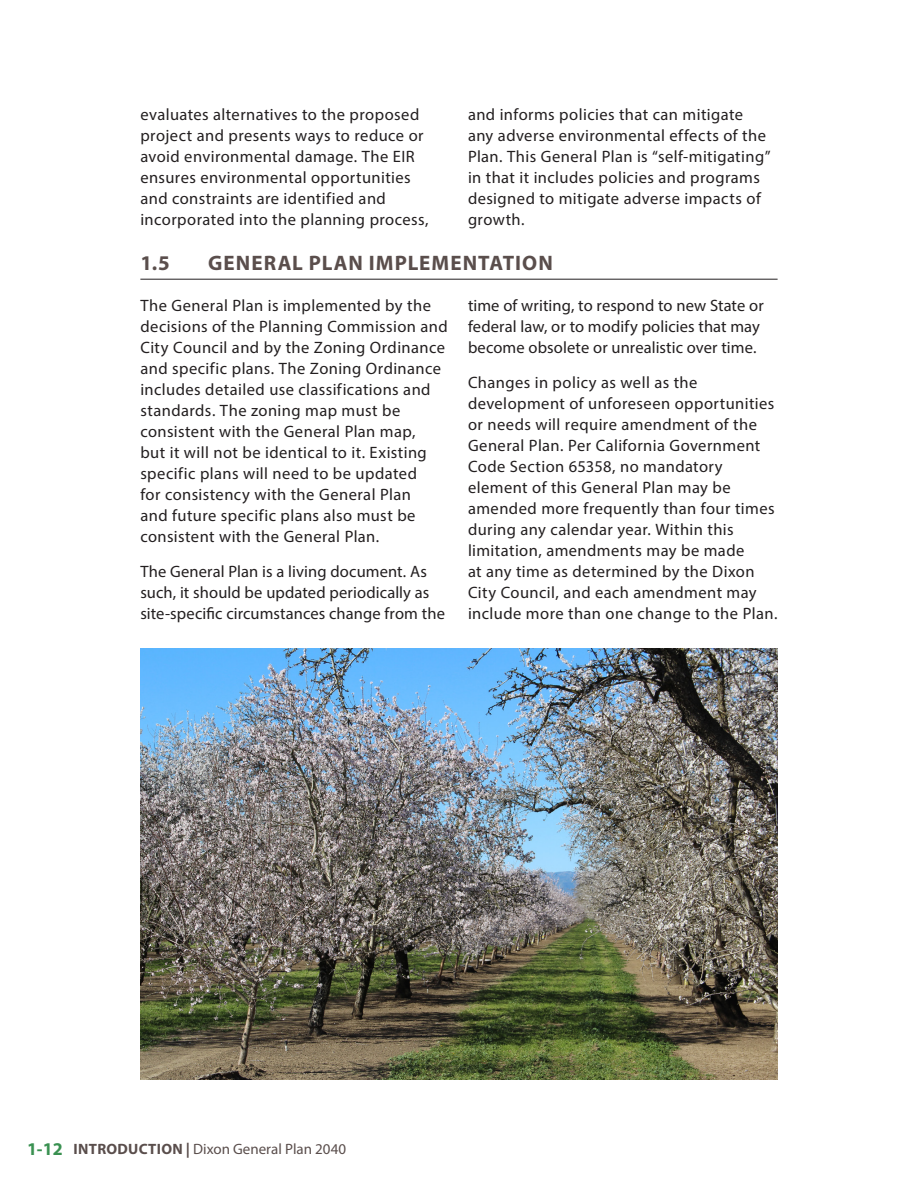
<style>
.page{position:relative;width:918px;height:1188px;background:#fff}
.page>*{position:absolute;margin:0;border:0;box-sizing:border-box;transform-origin:0 0}
.t1{font:700 21px "Myriad Pro";letter-spacing:.05em;color:#5a4e4c}
.t2{font:16.5px/21px "Myriad Pro";letter-spacing:.025em;color:#231f20}
.t3{font:16.5px/21px "Myriad Pro";letter-spacing:.005em;color:#231f20}
.t4{font:15px "Myriad Pro";color:#5a4e4c}
.s1{font-weight:700;font-size:18px;color:#3a9151}
.s2{font-weight:700}
</style>
<div class="page">
<hr style="left:140px;top:279px;width:638px;height:1px;background:#231f20">
<img style="left:140px;top:648px;width:638px;height:432px">
<p class="t2" style="left:140px;top:104px;width:290px">evaluates alternatives to the proposed project and presents ways to reduce or avoid environmental damage. The EIR ensures environmental opportunities and constraints are identified and incorporated into the planning process,</p>
<p class="t2" style="left:468px;top:104px;width:304px">and informs policies that can mitigate any adverse environmental effects of the Plan. This General Plan is “self-mitigating” in that it includes policies and programs designed to mitigate adverse impacts of growth.</p>
<p class="t1" style="left:141px;top:249px;width:31px">1.5</p>
<p class="t1" style="left:208px;top:249px;width:346px">GENERAL PLAN IMPLEMENTATION</p>
<p class="t2" style="left:140px;top:295px;width:309px">The General Plan is implemented by the decisions of the Planning Commission and City Council and by the Zoning Ordinance and specific plans. The Zoning Ordinance includes detailed use classifications and standards. The zoning map must be consistent with the General Plan map,<br>but it will not be identical to it. Existing specific plans will need to be updated<br>for consistency with the General Plan<br>and future specific plans also must be consistent with the General Plan.</p>
<p class="t3" style="left:140px;top:560px;width:306px">The General Plan is a living document. As such, it should be updated periodically as site-specific circumstances change from the</p>
<p class="t3" style="left:468px;top:295px;width:297px">time of writing, to respond to new State or federal law, or to modify policies that may become obsolete or unrealistic over time.</p>
<p class="t2" style="left:468px;top:371px;width:311px">Changes in policy as well as the development of unforeseen opportunities or needs will require amendment of the General Plan. Per California Government Code Section 65358, no mandatory element of this General Plan may be amended more frequently than four times during any calendar year. Within this limitation, amendments may be made<br>at any time as determined by the Dixon City Council, and each amendment may include more than one change to the Plan.</p>
<p class="t4" style="left:27px;top:1140px;width:321px"><span class="s1">1-12</span> <span class="s2">INTRODUCTION |</span> Dixon General Plan 2040</p>
</div>
